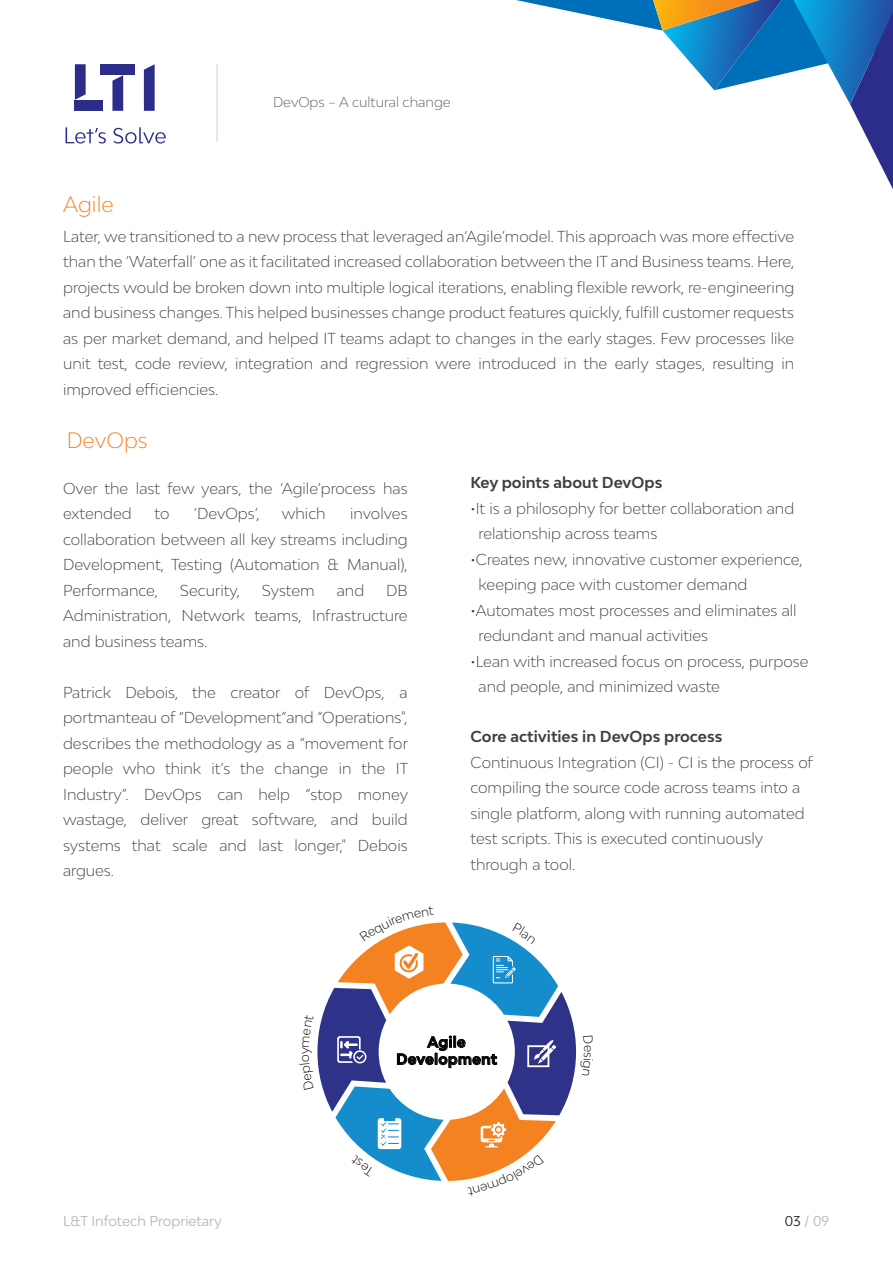
<style>
.page{position:relative;width:893px;height:1263px;background:#fff}
.page>*{position:absolute;margin:0;border:0;box-sizing:border-box;transform-origin:0 0}
.t1{font:300 21px "Bw Modelica";color:#f58220}
.t2{font:300 15px/25.5px "Bw Modelica";color:#404041}
.t3{font:700 15px "Bw Modelica";color:#404041}
.t4{font:700 14.25px/17.1px "Bw Modelica";letter-spacing:.02em;color:#010101;text-align:center}
.t5{font:13.5px "Bw Modelica";color:#b5b5b6}
.t6{font:300 13.5px "Bw Modelica";color:#5c5c5c}
.t7{font:13.5px "Bw Modelica";color:#b7b7b7}
.t8{font:300 12.45px "Bw Modelica";color:#010101}
.s1{color:#231f20}
</style>
<div class="page">
<hr style="left:217px;top:64px;width:1px;height:77px;background:#cfcfce">
<svg style="left:516px;top:0;width:377px;height:189px"></svg>
<svg style="left:75px;top:64px;width:11px;height:36px"></svg>
<div style="left:75px;top:100px;width:28px;height:11px;background:#2c2d8b"></div>
<div style="left:101px;top:64px;width:34px;height:11px;background:#2c2d8b"></div>
<svg style="left:112px;top:75px;width:11px;height:36px"></svg>
<svg style="left:144px;top:64px;width:11px;height:47px"></svg>
<svg style="left:66px;top:127px;width:100px;height:17px"></svg>
<svg style="left:317px;top:922px;width:260px;height:259px"></svg>
<h1 class="t1" style="left:63px;top:190px;width:52px">Agile</h1>
<p class="t6" style="left:273px;top:93px;width:179px">DevOps – A cultural change</p>
<p class="t2" style="left:63px;top:223px;width:733px;text-align:justify">Later, we transitioned to a new process that leveraged an‘Agile’model. This approach was more effective than the ‘Waterfall’ one as it facilitated increased collaboration between the IT and Business teams. Here, projects would be broken down into multiple logical iterations, enabling flexible rework, re-engineering and business changes. This helped businesses change product features quickly, fulfill customer requests as per market demand, and helped IT teams adapt to changes in the early stages. Few processes like unit test, code review, integration and regression were introduced in the early stages, resulting in improved efficiencies.</p>
<h1 class="t1" style="left:67px;top:427px;width:83px">DevOps</h1>
<p class="t2" style="left:63px;top:475px;width:346px">Over the last few years, the ‘Agile’process has extended</p>
<p class="t2" style="left:63px;top:500px;width:346px;text-align:justify;text-indent:287px">involves collaboration between all key streams including Development, Testing (Automation &amp; Manual), Performance,</p>
<p class="t2" style="left:155px;top:500px;width:16px">to</p>
<p class="t2" style="left:194px;top:500px;width:67px">‘DevOps’,</p>
<p class="t2" style="left:282px;top:500px;width:45px">which</p>
<p class="t2" style="left:180px;top:577px;width:62px">Security,</p>
<p class="t2" style="left:262px;top:577px;width:54px">System</p>
<p class="t2" style="left:337px;top:577px;width:29px">and</p>
<p class="t2" style="left:63px;top:577px;width:346px;text-align:justify;text-indent:323px">DB Administration, Network teams, Infrastructure and business teams.</p>
<p class="t2" style="left:63px;top:679px;width:347px;text-align:justify">Patrick Debois, the creator of DevOps, a portmanteau of “Development”and “Operations", describes the methodology as a “movement for people who think it’s the change in the IT Industry”. DevOps can help “stop money wastage, deliver great software, and build systems that scale and last longer," Debois argues.</p>
<p class="t3" style="left:470px;top:473px;width:194px">Key points about DevOps</p>
<p class="t2" style="left:479px;top:495px;width:317px;text-indent:-8px">•It is a philosophy for better collaboration and relationship across teams</p>
<p class="t2" style="left:479px;top:546px;width:325px;text-indent:-8px">•Creates new, innovative customer experience, keeping pace with customer demand</p>
<p class="t2" style="left:479px;top:597px;width:320px;text-indent:-8px">•Automates most processes and eliminates all redundant and manual activities</p>
<p class="t2" style="left:479px;top:648px;width:331px;text-indent:-8px">•Lean with increased focus on process, purpose and people, and minimized waste</p>
<p class="t3" style="left:470px;top:727px;width:253px">Core activities in DevOps process</p>
<p class="t2" style="left:470px;top:749px;width:344px">Continuous Integration (CI) - CI is the process of compiling the source code across teams into a single platform, along with running automated test scripts. This is executed continuously through a tool.</p>
<p class="t8" style="left:296px;top:1054px;width:8px;rotate:-90deg">y</p>
<p class="t4" style="left:396px;top:1033px;width:102px">Agile<br>Development</p>
<p class="t5" style="left:63px;top:1212px;width:160px">L&amp;T Infotech Proprietary</p>
<p class="t7" style="left:785px;top:1212px;width:46px"><span class="s1">03</span> / 09</p>
</div>
